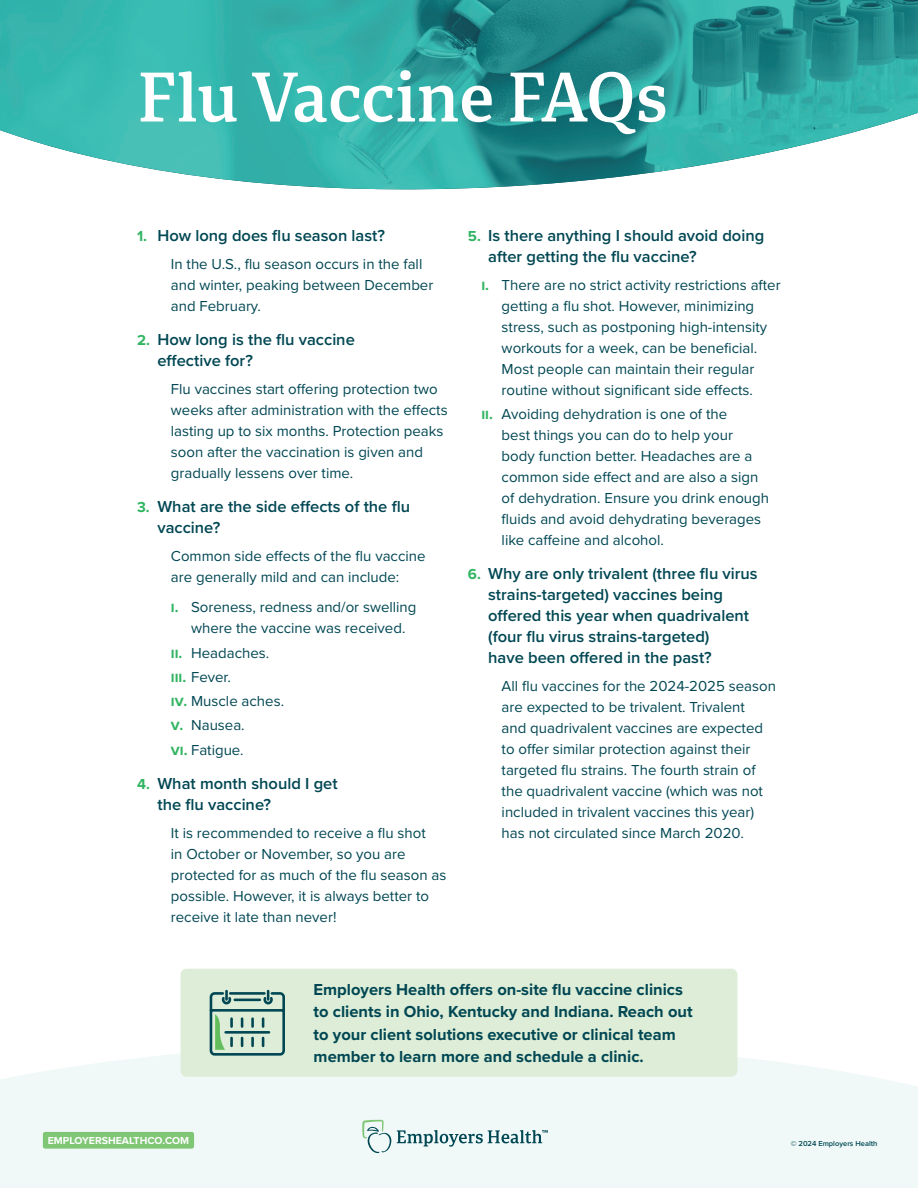
<style>
.page{position:relative;width:918px;height:1188px;background:#fff}
.page>*{position:absolute;margin:0;border:0;box-sizing:border-box;transform-origin:0 0}
.t1{font:67.5px "Portada Sb";letter-spacing:-.005em;color:#fff}
.t2{font:600 16.5px/21px "Proxima Nova";color:#004753}
.t3{font:700 16.5px/22.5px "Proxima Nova";color:#004753}
.t4{font:15px/21px "Proxima Nova";color:#004753}
.t5{font:700 10.5px "Proxima Nova";color:#fff}
.t6{font:600 7.5px "Proxima Nova";color:#004753}
.s1{font-weight:700;font-size:15px;color:#31b562}
.s2{font-weight:700;color:#31b562}
</style>
<div class="page">
<img style="left:0;top:0;width:918px;height:190px">
<svg style="left:0;top:1042px;width:918px;height:146px;fill:#f0f9f8"></svg>
<svg style="left:397px;top:1130px;width:151px;height:17px"></svg>
<svg style="left:362px;top:1120px;width:29px;height:33px"></svg>
<div style="left:43px;top:1132px;width:151px;height:17px;background:#7fc675;border-radius:2px"></div>
<div style="left:181px;top:969px;width:556px;height:108px;background:#ddedd7;border-radius:6px"></div>
<svg style="left:209px;top:989px;width:76px;height:67px"></svg>
<h1 class="t1" style="left:137px;top:48px;width:532px">Flu Vaccine FAQs</h1>
<p class="t2" style="left:137px;top:225px;width:249px"><span class="s1">1.</span> How long does flu season last?</p>
<p class="t4" style="left:171px;top:252px;width:264px">In the U.S., flu season occurs in the fall and winter, peaking between December and February.</p>
<p class="t2" style="left:157px;top:329px;width:199px;text-indent:-20px"><span class="s1">2.</span> How long is the flu vaccine effective for?</p>
<p class="t4" style="left:171px;top:377px;width:278px">Flu vaccines start offering protection two weeks after administration with the effects lasting up to six months. Protection peaks soon after the vaccination is given and gradually lessens over time.</p>
<p class="t2" style="left:157px;top:496px;width:254px;text-indent:-20px"><span class="s1">3.</span> What are the side effects of the flu vaccine?</p>
<p class="t4" style="left:171px;top:544px;width:256px">Common side effects of the flu vaccine are generally mild and can include:</p>
<p class="t4" style="left:191px;top:596px;width:227px;text-indent:-20px"><span class="s2">i.</span> Soreness, redness and/or swelling where the vaccine was received.</p>
<p class="t4" style="left:171px;top:640px;width:115px;line-height:24.3px"><span class="s2">ii.</span> Headaches. <span class="s2">iii.</span> Fever.<br><span class="s2">iv.</span> Muscle aches. <span class="s2">v.</span> Nausea.<br><span class="s2">vi.</span> Fatigue.</p>
<p class="t2" style="left:157px;top:773px;width:182px;text-indent:-20px"><span class="s1">4.</span> What month should I get the flu vaccine?</p>
<p class="t4" style="left:171px;top:822px;width:277px">It is recommended to receive a flu shot<br>in October or November, so you are protected for as much of the flu season as possible. However, it is always better to receive it late than never!</p>
<p class="t2" style="left:488px;top:225px;width:278px;text-indent:-20px"><span class="s1">5.</span> Is there anything I should avoid doing after getting the flu vaccine?</p>
<p class="t4" style="left:481px;top:273px;width:301px;text-align:center"><span class="s2">i.</span> There are no strict activity restrictions after getting a flu shot. However, minimizing<br>stress, such as postponing high-intensity workouts for a week, can be beneficial.<br>Most people can maintain their regular routine without significant side effects.</p>
<p class="t4" style="left:502px;top:403px;width:269px;text-indent:-20px"><span class="s2">ii.</span> Avoiding dehydration is one of the<br>best things you can do to help your body function better. Headaches are a common side effect and are also a sign of dehydration. Ensure you drink enough fluids and avoid dehydrating beverages like caffeine and alcohol.</p>
<p class="t2" style="left:488px;top:563px;width:271px;text-indent:-20px"><span class="s1">6.</span> Why are only trivalent (three flu virus strains-targeted) vaccines being offered this year when quadrivalent (four flu virus strains-targeted)<br>have been offered in the past?</p>
<p class="t4" style="left:502px;top:675px;width:276px">All flu vaccines for the 2024-2025 season are expected to be trivalent. Trivalent<br>and quadrivalent vaccines are expected to offer similar protection against their targeted flu strains. The fourth strain of the quadrivalent vaccine (which was not included in trivalent vaccines this year) has not circulated since March 2020.</p>
<p class="t3" style="left:314px;top:978px;width:381px">Employers Health offers on-site flu vaccine clinics to clients in Ohio, Kentucky and Indiana. Reach out to your client solutions executive or clinical team member to learn more and schedule a clinic.</p>
<p class="t5" style="left:48px;top:1132px;width:143px">EMPLOYERSHEALTHCO.COM</p>
<p class="t6" style="left:791px;top:1138px;width:88px">© 2024 Employers Health</p>
</div>
